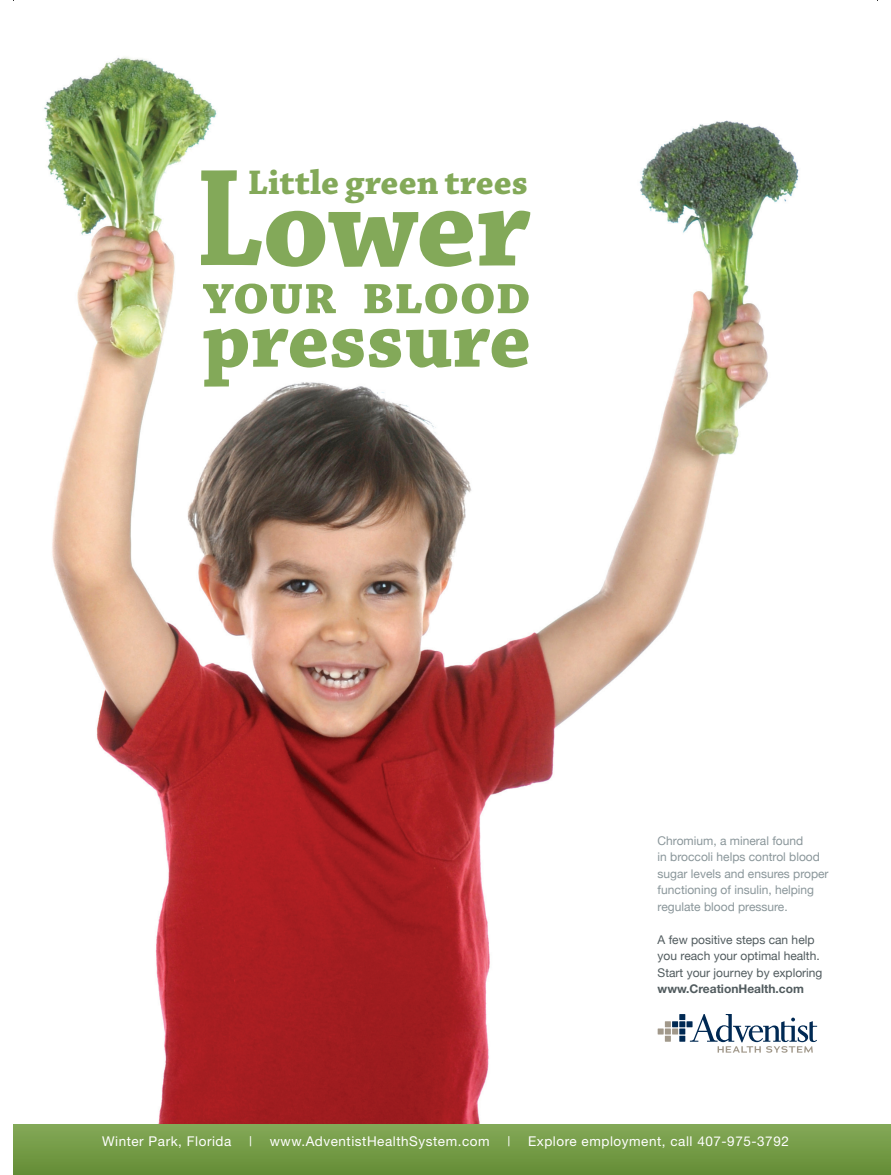
<style>
.page{position:relative;width:891px;height:1175px;background:#fff}
.page>*{position:absolute;margin:0;border:0;box-sizing:border-box;transform-origin:0 0}
.t1{font:700 121.5px "Chaparral Pro";color:#83a959}
.t2{font:700 84px "Chaparral Pro";color:#83a959}
.t3{font:700 55.5px "Chaparral Pro";color:#83a959}
.t4{font:700 36px "Chaparral Pro";color:#83a959}
.t5{font:13.5px "Helvetica Neue";letter-spacing:.04em;color:#fff}
.t6{font:12px/16.5px "Helvetica Neue";color:#8a969a}
.t7{font:12px/16.5px "Helvetica Neue";color:#515b5e}
.t8{font:700 12px "Helvetica Neue";color:#515b5e}
</style>
<div class="page">
<img style="left:44px;top:57px;width:774px;height:1067px">
<div style="left:14px;top:1124px;width:877px;height:50px;background:linear-gradient(to bottom,#85a958,#658e37)"></div>
<svg style="left:201px;top:170px;width:61px;height:95px"></svg>
<svg style="left:658px;top:1014px;width:159px;height:38px"></svg>
<h3 class="t4" style="left:248px;top:161px;width:281px">Little green trees</h3>
<h1 class="t1" style="left:263px;top:156px;width:270px">ower</h1>
<h3 class="t3" style="left:202px;top:263px;width:330px">your blood</h3>
<h2 class="t2" style="left:202px;top:291px;width:330px">pressure</h2>
<p class="t6" style="left:658px;top:832px;width:172px">Chromium, a mineral found<br>in broccoli helps control blood sugar levels and ensures proper functioning of insulin, helping regulate blood pressure.</p>
<p class="t7" style="left:658px;top:931px;width:166px">A few positive steps can help you reach your optimal health.<br>Start your journey by exploring</p>
<p class="t8" style="left:658px;top:981px;width:148px">www.CreationHealth.com</p>
<p class="t5" style="left:102px;top:1132px;width:131px">Winter Park, Florida</p>
<p class="t5" style="left:249px;top:1132px;width:4px">|</p>
<p class="t5" style="left:270px;top:1132px;width:221px">www.AdventistHealthSystem.com</p>
<p class="t5" style="left:507px;top:1132px;width:4px">|</p>
<p class="t5" style="left:528px;top:1132px;width:262px">Explore employment, call 407-975-3792</p>
</div>
